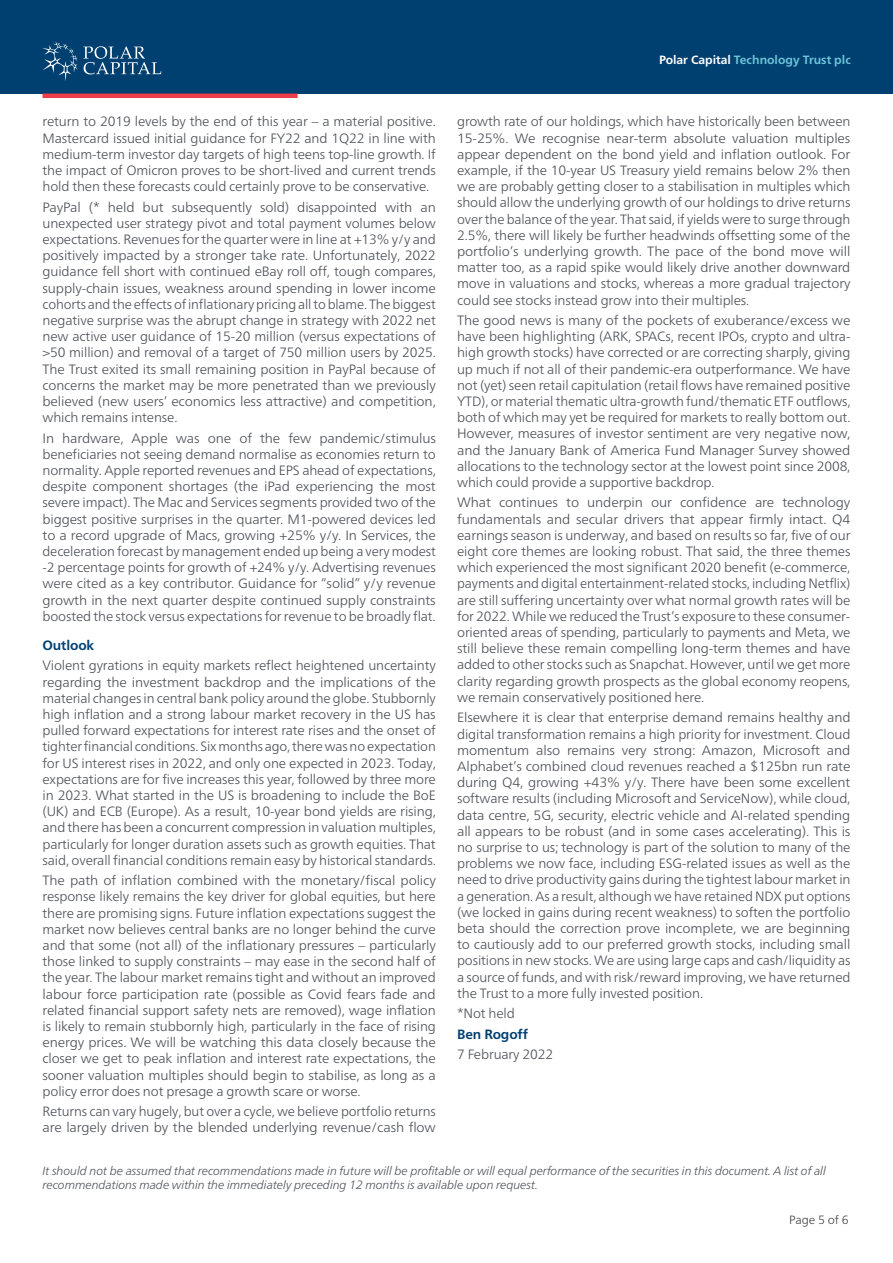
<style>
.page{position:relative;width:893px;height:1263px;background:#fff}
.page>*{position:absolute;margin:0;border:0;box-sizing:border-box;transform-origin:0 0}
.t1{font:300 13.5px/16.2px "Frutiger Neue LT Pro";letter-spacing:-.01em;color:#4b4f55;text-align:justify}
.t2{font:700 13.5px "Frutiger Neue LT Pro";letter-spacing:-.01em;color:#004071}
.t3{font:italic 300 12px/14.4px "Frutiger Neue LT Pro";letter-spacing:-.01em;color:#4b4f55}
.t4{font:700 12px "Frutiger Neue LT Pro";color:#6dc5d8}
.t5{font:300 12px "Frutiger Neue LT Pro";color:rgb(0 0 0/.75)}
.s1{color:#fff}
</style>
<div class="page">
<div style="left:0;top:0;width:893px;height:94px;background:#004071"></div>
<svg style="left:43px;top:41px;width:118px;height:40px"></svg>
<hr style="left:43px;top:94px;width:255px;height:4px;background:#ee3d49">
<p class="t1" style="left:43px;top:114px;width:395px">return to 2019 levels by the end of this year – a material positive.<br>Mastercard issued initial guidance for FY22 and 1Q22 in line with medium-term investor day targets of high teens top-line growth. If the impact of Omicron proves to be short-lived and current trends hold then these forecasts could certainly prove to be conservative.</p>
<p class="t1" style="left:43px;top:199px;width:395px">PayPal (* held but subsequently sold) disappointed with an unexpected user strategy pivot and total payment volumes below expectations. Revenues for the quarter were in line at +13% y/y and positively impacted by a stronger take rate. Unfortunately, 2022 guidance fell short with continued eBay roll off, tough compares, supply-chain issues, weakness around spending in lower income cohorts and the effects of inflationary pricing all to blame. The biggest negative surprise was the abrupt change in strategy with 2022 net new active user guidance of 15-20 million (versus expectations of &gt;50 million) and removal of a target of 750 million users by 2025.<br>The Trust exited its small remaining position in PayPal because of concerns the market may be more penetrated than we previously believed (new users’ economics less attractive) and competition, which remains intense.</p>
<p class="t1" style="left:43px;top:430px;width:395px">In hardware, Apple was one of the few pandemic/stimulus beneficiaries not seeing demand normalise as economies return to normality. Apple reported revenues and EPS ahead of expectations, despite component shortages (the iPad experiencing the most severe impact). The Mac and Services segments provided two of the biggest positive surprises in the quarter. M1-powered devices led to a record upgrade of Macs, growing +25% y/y. In Services, the deceleration forecast by management ended up being a very modest -2 percentage points for growth of +24% y/y. Advertising revenues were cited as a key contributor. Guidance for “solid” y/y revenue growth in the next quarter despite continued supply constraints boosted the stock versus expectations for revenue to be broadly flat.</p>
<p class="t2" style="left:43px;top:637px;width:53px">Outlook</p>
<p class="t1" style="left:43px;top:657px;width:395px">Violent gyrations in equity markets reflect heightened uncertainty regarding the investment backdrop and the implications of the material changes in central bank policy around the globe. Stubbornly high inflation and a strong labour market recovery in the US has pulled forward expectations for interest rate rises and the onset of tighter financial conditions. Six months ago, there was no expectation for US interest rises in 2022, and only one expected in 2023. Today, expectations are for five increases this year, followed by three more in 2023. What started in the US is broadening to include the BoE (UK) and ECB (Europe). As a result, 10-year bond yields are rising, and there has been a concurrent compression in valuation multiples, particularly for longer duration assets such as growth equities. That said, overall financial conditions remain easy by historical standards.</p>
<p class="t1" style="left:43px;top:872px;width:395px">The path of inflation combined with the monetary/fiscal policy response likely remains the key driver for global equities, but here there are promising signs. Future inflation expectations suggest the market now believes central banks are no longer behind the curve and that some (not all) of the inflationary pressures – particularly those linked to supply constraints – may ease in the second half of the year. The labour market remains tight and without an improved labour force participation rate (possible as Covid fears fade and related financial support safety nets are removed), wage inflation is likely to remain stubbornly high, particularly in the face of rising energy prices. We will be watching this data closely because the closer we get to peak inflation and interest rate expectations, the sooner valuation multiples should begin to stabilise, as long as a policy error does not presage a growth scare or worse.</p>
<p class="t1" style="left:43px;top:1103px;width:395px">Returns can vary hugely, but over a cycle, we believe portfolio returns are largely driven by the blended underlying revenue/cash flow</p>
<p class="t4" style="left:659px;top:53px;width:193px"><span class="s1">Polar Capital</span> Technology Trust plc</p>
<p class="t1" style="left:457px;top:114px;width:395px">growth rate of our holdings, which have historically been between 15-25%. We recognise near-term absolute valuation multiples appear dependent on the bond yield and inflation outlook. For example, if the 10-year US Treasury yield remains below 2% then we are probably getting closer to a stabilisation in multiples which should allow the underlying growth of our holdings to drive returns over the balance of the year. That said, if yields were to surge through 2.5%, there will likely be further headwinds offsetting some of the portfolio’s underlying growth. The pace of the bond move will matter too, as a rapid spike would likely drive another downward move in valuations and stocks, whereas a more gradual trajectory could see stocks instead grow into their multiples.</p>
<p class="t1" style="left:457px;top:312px;width:395px">The good news is many of the pockets of exuberance/excess we have been highlighting (ARK, SPACs, recent IPOs, crypto and ultra&shy;high growth stocks) have corrected or are correcting sharply, giving up much if not all of their pandemic-era outperformance. We have not (yet) seen retail capitulation (retail flows have remained positive YTD), or material thematic ultra-growth fund/thematic ETF outflows, both of which may yet be required for markets to really bottom out.<br>However, measures of investor sentiment are very negative now, and the January Bank of America Fund Manager Survey showed allocations to the technology sector at the lowest point since 2008, which could provide a supportive backdrop.</p>
<p class="t1" style="left:457px;top:495px;width:395px">What continues to underpin our confidence are technology fundamentals and secular drivers that appear firmly intact. Q4 earnings season is underway, and based on results so far, five of our eight core themes are looking robust. That said, the three themes which experienced the most significant 2020 benefit (e-commerce, payments and digital entertainment-related stocks, including Netflix) are still suffering uncertainty over what normal growth rates will be for 2022. While we reduced the Trust’s exposure to these consumer&shy;oriented areas of spending, particularly to payments and Meta, we still believe these remain compelling long-term themes and have added to other stocks such as Snapchat. However, until we get more clarity regarding growth prospects as the global economy reopens, we remain conservatively positioned here.</p>
<p class="t1" style="left:457px;top:710px;width:395px">Elsewhere it is clear that enterprise demand remains healthy and digital transformation remains a high priority for investment. Cloud momentum also remains very strong: Amazon, Microsoft and Alphabet’s combined cloud revenues reached a $125bn run rate during Q4, growing +43% y/y. There have been some excellent software results (including Microsoft and ServiceNow), while cloud, data centre, 5G, security, electric vehicle and AI-related spending all appears to be robust (and in some cases accelerating). This is no surprise to us; technology is part of the solution to many of the problems we now face, including ESG-related issues as well as the need to drive productivity gains during the tightest labour market in a generation. As a result, although we have retained NDX put options (we locked in gains during recent weakness) to soften the portfolio beta should the correction prove incomplete, we are beginning to cautiously add to our preferred growth stocks, including small positions in new stocks. We are using large caps and cash/liquidity as a source of funds, and with risk/reward improving, we have returned the Trust to a more fully invested position.</p>
<p class="t1" style="left:457px;top:1005px;width:59px">*Not held</p>
<p class="t2" style="left:457px;top:1026px;width:72px">Ben Rogoff</p>
<p class="t1" style="left:457px;top:1046px;width:98px">7 February 2022</p>
<p class="t3" style="left:43px;top:1163px;width:785px">It should not be assumed that recommendations made in future will be profitable or will equal performance of the securities in this document. A list of all recommendations made within the immediately preceding 12 months is available upon request.</p>
<p class="t5" style="left:789px;top:1211px;width:61px">Page 5 of 6</p>
</div>
